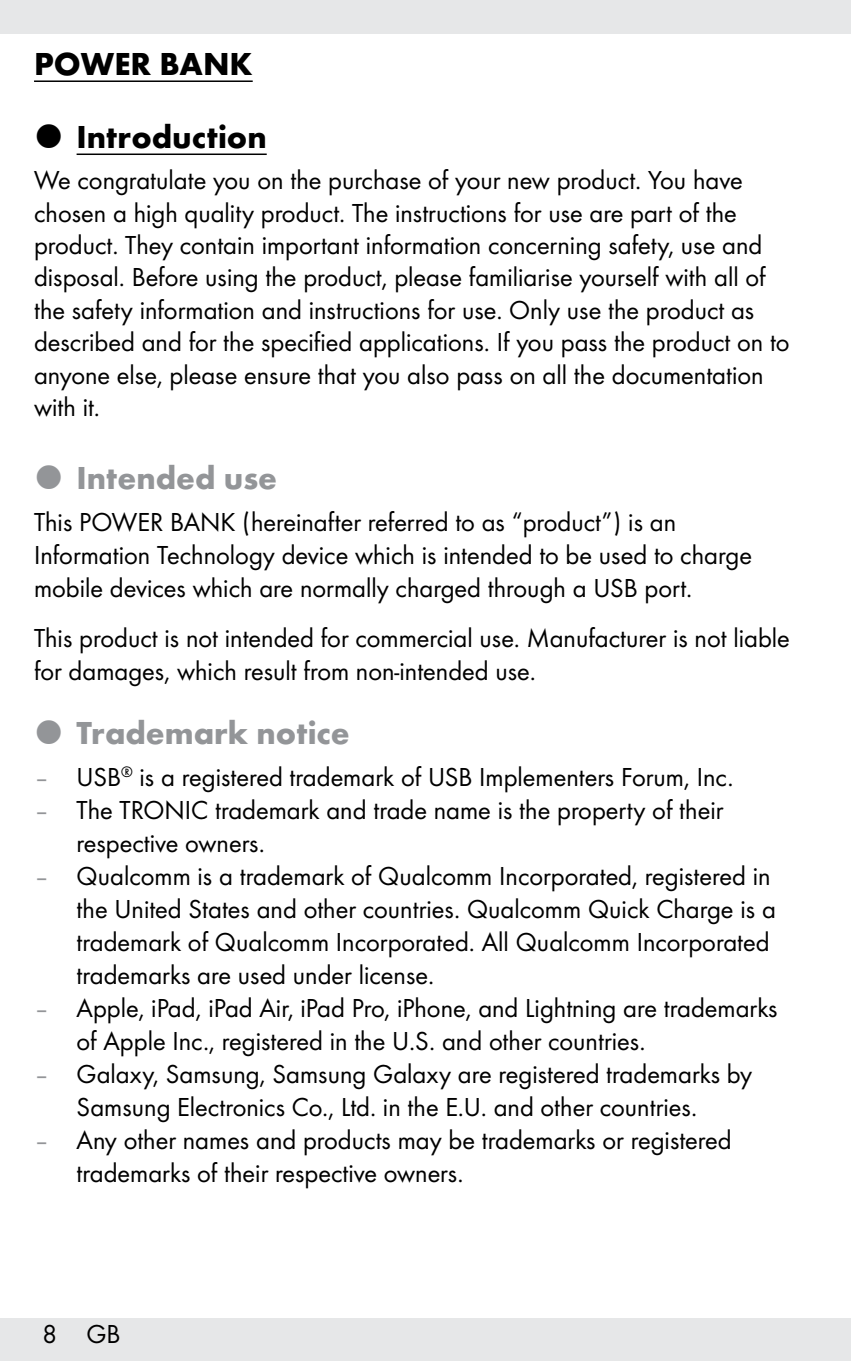
<style>
.page{position:relative;width:851px;height:1361px;background:#fff}
.page>*{position:absolute;margin:0;border:0;box-sizing:border-box;transform-origin:0 0}
.t1{font:700 33px "Futura";color:#939598}
.t2{font:700 33px "Futura";color:#000}
.t3{font:27px/33px "Futura Boo";color:#000}
.s1{color:#939598}
</style>
<div class="page">
<div style="left:0;top:1318px;width:850px;height:43px;background:#e6e7e8"></div>
<div style="left:0;top:0;width:850px;height:34px;background:#e6e7e8"></div>
<hr style="left:34px;top:80px;width:219px;height:2px;background:#000">
<hr style="left:77px;top:153px;width:190px;height:2px;background:#000">
<p class="t2" style="left:34px;top:40px;width:220px">POWER BANK</p>
<p class="t2" style="left:77px;top:113px;width:192px">Introduction</p>
<p class="t3" style="left:34px;top:163px;width:757px">We congratulate you on the purchase of your new product. You have chosen a high quality product. The instructions for use are part of the product. They contain important information concerning safety, use and disposal. Before using the product, please familiarise yourself with all of the safety information and instructions for use. Only use the product as described and for the specified applications. If you pass the product on to anyone else, please ensure that you also pass on all the documentation with it.</p>
<p class="t1" style="left:77px;top:454px;width:202px">Intended use</p>
<p class="t3" style="left:34px;top:504px;width:719px">This POWER BANK (hereinafter referred to as “product”) is an<br>Information Technology device which is intended to be used to charge mobile devices which are normally charged through a USB port.</p>
<p class="t3" style="left:34px;top:620px;width:757px">This product is not intended for commercial use. Manufacturer is not liable for damages, which result from non-intended use.</p>
<p class="t1" style="left:77px;top:709px;width:275px">Trademark notice</p>
<p class="t3" style="left:34px;top:759px;width:700px"><span class="s1">–</span> USB<sup>®</sup> is a registered trademark of USB Implementers Forum, Inc.</p>
<p class="t3" style="left:77px;top:792px;width:648px;text-indent:-43px"><span class="s1">–</span> The TRONIC trademark and trade name is the property of their respective owners.</p>
<p class="t3" style="left:77px;top:858px;width:700px;text-indent:-43px"><span class="s1">–</span> Qualcomm is a trademark of Qualcomm Incorporated, registered in the United States and other countries. Qualcomm Quick Charge is a trademark of Qualcomm Incorporated. All Qualcomm Incorporated trademarks are used under license.</p>
<p class="t3" style="left:77px;top:990px;width:702px;text-indent:-43px"><span class="s1">–</span> Apple, iPad, iPad Air, iPad Pro, iPhone, and Lightning are trademarks of Apple Inc., registered in the U.S. and other countries.</p>
<p class="t3" style="left:34px;top:1056px;width:719px;text-align:center"><span class="s1">–</span> Galaxy, Samsung, Samsung Galaxy are registered trademarks by<br>Samsung Electronics Co., Ltd. in the E.U. and other countries.</p>
<p class="t3" style="left:77px;top:1121px;width:656px;text-indent:-43px"><span class="s1">–</span> Any other names and products may be trademarks or registered trademarks of their respective owners.</p>
<p class="t3" style="left:42px;top:1316px;width:80px">8 GB</p>
</div>
